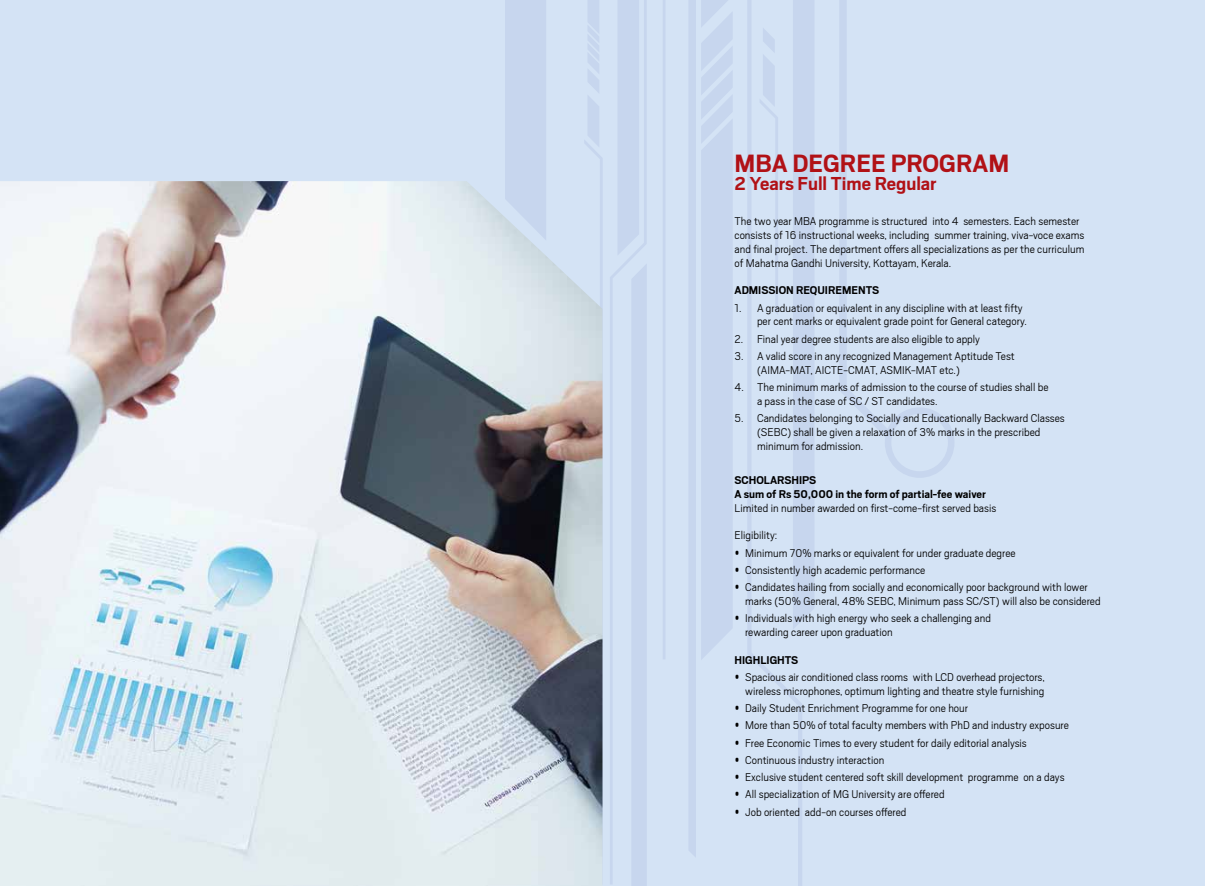
<style>
.page{position:relative;width:1205px;height:886px;background:#d4e3f5}
.page>*{position:absolute;margin:0;border:0;box-sizing:border-box;transform-origin:0 0}
.t1{font:700 27.75px "Scout";color:#b11116}
.t2{font:700 20.75px "Scout";color:#b11116}
.t3{font:300 12.5px/13.8px "Scout";color:#000}
.t4{font:700 12.5px/13.8px "Scout";color:#000}
</style>
<div class="page">
<svg style="left:505px;top:0;width:449px;height:886px"></svg>
<img style="left:0;top:181px;width:602px;height:705px">
<p class="t1" style="left:734px;top:145px;width:276px">MBA DEGREE PROGRAM</p>
<p class="t2" style="left:734px;top:171px;width:204px">2 Years Full Time Regular</p>
<p class="t3" style="left:734px;top:214px;width:351px">The two year MBA programme is structured into 4 semesters. Each semester consists of 16 instructional weeks, including summer training, viva-voce exams and final project. The department offers all specializations as per the curriculum of Mahatma Gandhi University, Kottayam, Kerala.</p>
<p class="t4" style="left:734px;top:283px;width:146px">ADMISSION REQUIREMENTS</p>
<p class="t3" style="left:757px;top:300px;width:271px;text-indent:-22px">1. A graduation or equivalent in any discipline with at least fifty per cent marks or equivalent grade point for General category.</p>
<p class="t3" style="left:734px;top:331px;width:247px">2. Final year degree students are also eligible to apply</p>
<p class="t3" style="left:757px;top:349px;width:259px;text-indent:-22px">3. A valid score in any recognized Management Aptitude Test (AIMA-MAT, AICTE-CMAT, ASMIK-MAT etc.)</p>
<p class="t3" style="left:757px;top:380px;width:293px;text-indent:-22px">4. The minimum marks of admission to the course of studies shall be a pass in the case of SC / ST candidates.</p>
<p class="t3" style="left:757px;top:411px;width:309px;text-indent:-22px">5. Candidates belonging to Socially and Educationally Backward Classes (SEBC) shall be given a relaxation of 3% marks in the prescribed minimum for admission.</p>
<p class="t4" style="left:734px;top:473px;width:253px">SCHOLARSHIPS<br>A sum of Rs 50,000 in the form of partial-fee waiver</p>
<p class="t3" style="left:734px;top:500px;width:263px">Limited in number awarded on first-come-first served basis</p>
<p class="t3" style="left:734px;top:528px;width:44px">Eligibility:</p>
<p class="t3" style="left:734px;top:545px;width:283px">• Minimum 70% marks or equivalent for under graduate degree</p>
<p class="t3" style="left:734px;top:562px;width:192px">• Consistently high academic performance</p>
<p class="t3" style="left:745px;top:580px;width:357px;text-indent:-11px">• Candidates hailing from socially and economically poor background with lower marks (50% General, 48% SEBC, Minimum pass SC/ST) will also be considered</p>
<p class="t3" style="left:745px;top:611px;width:247px;text-indent:-11px">• Individuals with high energy who seek a challenging and rewarding career upon graduation</p>
<p class="t4" style="left:734px;top:652px;width:65px">HIGHLIGHTS</p>
<p class="t3" style="left:734px;top:669px;width:312px;text-align:right">• Spacious air conditioned class rooms with LCD overhead projectors, wireless microphones, optimum lighting and theatre style furnishing</p>
<p class="t3" style="left:734px;top:700px;width:235px">• Daily Student Enrichment Programme for one hour</p>
<p class="t3" style="left:734px;top:718px;width:336px">• More than 50% of total faculty members with PhD and industry exposure</p>
<p class="t3" style="left:734px;top:735px;width:294px">• Free Economic Times to every student for daily editorial analysis</p>
<p class="t3" style="left:734px;top:752px;width:151px">• Continuous industry interaction</p>
<p class="t3" style="left:734px;top:770px;width:332px">• Exclusive student centered soft skill development programme on a days</p>
<p class="t3" style="left:734px;top:787px;width:212px">• All specialization of MG University are offered</p>
<p class="t3" style="left:734px;top:804px;width:174px">• Job oriented add-on courses offered</p>
</div>
